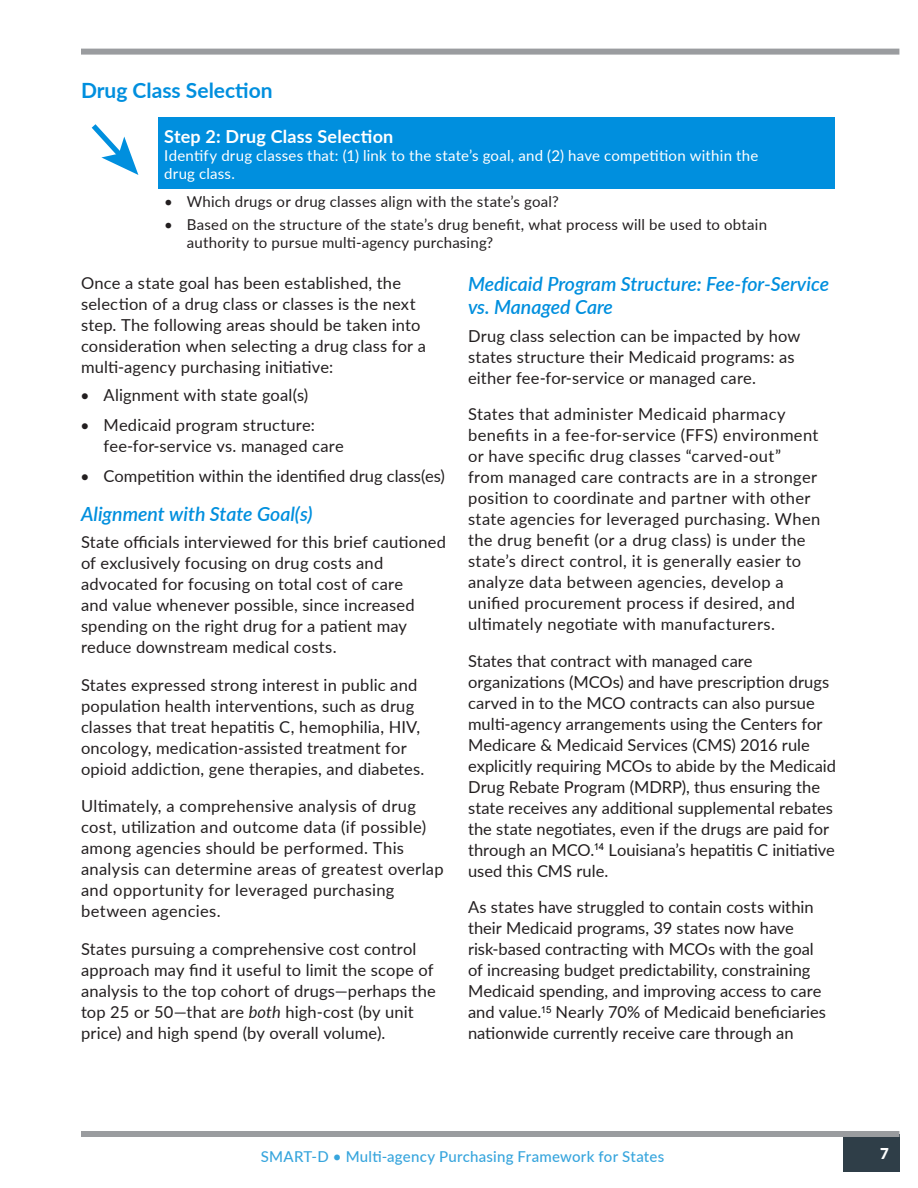
<style>
.page{position:relative;width:918px;height:1188px;background:#fff}
.page>*{position:absolute;margin:0;border:0;box-sizing:border-box;transform-origin:0 0}
.SUBTITLE1{font:700 21px "Lato";color:#008fde}
.SUBTITLE2{font:italic 600 19.5px/22.5px "Lato";color:#008fde}
.Center_-_Body_Text{font:700 18px "Lato";letter-spacing:.01em;color:#fff}
.Center_-_Body_Text-2{font:16.5px/21px "Lato";letter-spacing:.01em;color:#231f20}
.Center_-_Body_Text_b{font:16.5px/21px "Lato";letter-spacing:.01em;color:#231f20}
.t1{font:15px/18px "Lato";letter-spacing:.015em;color:#231f20}
.Center_-_Body_Text-3{font:15px/18px "Lato";letter-spacing:.015em;color:#fff}
.t2{font:500 15px "Lato";letter-spacing:.015em;color:#37a5dd}
.t3{font:900 15px "Lato";color:#fff}
.s1{font-style:italic}
</style>
<div class="page">
<div style="left:843px;top:1134px;width:56px;height:38px;background:#2f3e48"></div>
<div style="left:81px;top:49px;width:818px;height:6px;background:#9a9c9f"></div>
<div style="left:81px;top:1131px;width:818px;height:6px;background:#9a9c9f"></div>
<svg style="left:91px;top:124px;width:47px;height:51px"></svg>
<div style="left:158px;top:117px;width:677px;height:72px;background:#008fde"></div>
<p class="SUBTITLE1" style="left:81px;top:75px;width:193px">Drug Class Selection</p>
<p class="Center_-_Body_Text" style="left:164px;top:123px;width:231px">Step 2: Drug Class Selection</p>
<p class="Center_-_Body_Text-3" style="left:164px;top:146px;width:596px">Identify drug classes that: (1) link to the state’s goal, and (2) have competition within the drug class.</p>
<p class="t1" style="left:164px;top:192px;width:396px">• Which drugs or drug classes align with the state’s goal?</p>
<p class="t1" style="left:187px;top:215px;width:582px;text-indent:-22px">• Based on the structure of the state’s drug benefit, what process will be used to obtain authority to pursue multi-agency purchasing?</p>
<p class="Center_-_Body_Text_b" style="left:81px;top:272px;width:347px">Once a state goal has been established, the selection of a drug class or classes is the next step. The following areas should be taken into consideration when selecting a drug class for a multi-agency purchasing initiative:</p>
<p class="Center_-_Body_Text-2" style="left:81px;top:384px;width:229px">• Alignment with state goal(s)</p>
<p class="Center_-_Body_Text-2" style="left:104px;top:414px;width:242px;text-indent:-22px">• Medicaid program structure: fee-for-service vs. managed care</p>
<p class="Center_-_Body_Text-2" style="left:81px;top:465px;width:365px">• Competition within the identified drug class(es)</p>
<p class="SUBTITLE2" style="left:81px;top:502px;width:233px">Alignment with State Goal(s)</p>
<p class="Center_-_Body_Text-2" style="left:81px;top:531px;width:367px">State officials interviewed for this brief cautioned of exclusively focusing on drug costs and advocated for focusing on total cost of care<br>and value whenever possible, since increased spending on the right drug for a patient may reduce downstream medical costs.</p>
<p class="Center_-_Body_Text-2" style="left:81px;top:674px;width:345px">States expressed strong interest in public and population health interventions, such as drug classes that treat hepatitis C, hemophilia, HIV, oncology, medication-assisted treatment for opioid addiction, gene therapies, and diabetes.</p>
<p class="Center_-_Body_Text-2" style="left:81px;top:795px;width:364px">Ultimately, a comprehensive analysis of drug cost, utilization and outcome data (if possible) among agencies should be performed. This analysis can determine areas of greatest overlap and opportunity for leveraged purchasing between agencies.</p>
<p class="Center_-_Body_Text-2" style="left:81px;top:938px;width:356px">States pursuing a comprehensive cost control approach may find it useful to limit the scope of analysis to the top cohort of drugs—perhaps the top 25 or 50—that are <span class="s1">both</span> high-cost (by unit price) and high spend (by overall volume).</p>
<p class="SUBTITLE2" style="left:468px;top:272px;width:363px">Medicaid Program Structure: Fee-for-Service vs. Managed Care</p>
<p class="Center_-_Body_Text-2" style="left:468px;top:324px;width:334px">Drug class selection can be impacted by how states structure their Medicaid programs: as either fee-for-service or managed care.</p>
<p class="Center_-_Body_Text-2" style="left:468px;top:403px;width:354px">States that administer Medicaid pharmacy benefits in a fee-for-service (FFS) environment or have specific drug classes “carved-out” from managed care contracts are in a stronger position to coordinate and partner with other state agencies for leveraged purchasing. When the drug benefit (or a drug class) is under the state’s direct control, it is generally easier to analyze data between agencies, develop a unified procurement process if desired, and ultimately negotiate with manufacturers.</p>
<p class="Center_-_Body_Text-2" style="left:468px;top:649px;width:370px">States that contract with managed care organizations (MCOs) and have prescription drugs carved in to the MCO contracts can also pursue multi-agency arrangements using the Centers for Medicare &amp; Medicaid Services (CMS) 2016 rule explicitly requiring MCOs to abide by the Medicaid Drug Rebate Program (MDRP), thus ensuring the state receives any additional supplemental rebates the state negotiates, even if the drugs are paid for through an MCO.<sup>14</sup> Louisiana’s hepatitis C initiative used this CMS rule.</p>
<p class="Center_-_Body_Text-2" style="left:468px;top:896px;width:360px">As states have struggled to contain costs within their Medicaid programs, 39 states now have risk-based contracting with MCOs with the goal of increasing budget predictability, constraining Medicaid spending, and improving access to care and value.<sup>15</sup> Nearly 70% of Medicaid beneficiaries nationwide currently receive care through an</p>
<p class="t2" style="left:261px;top:1146px;width:405px">SMART-D • Multi-agency Purchasing Framework for States</p>
<p class="t3" style="left:880px;top:1142px;width:10px">7</p>
</div>
